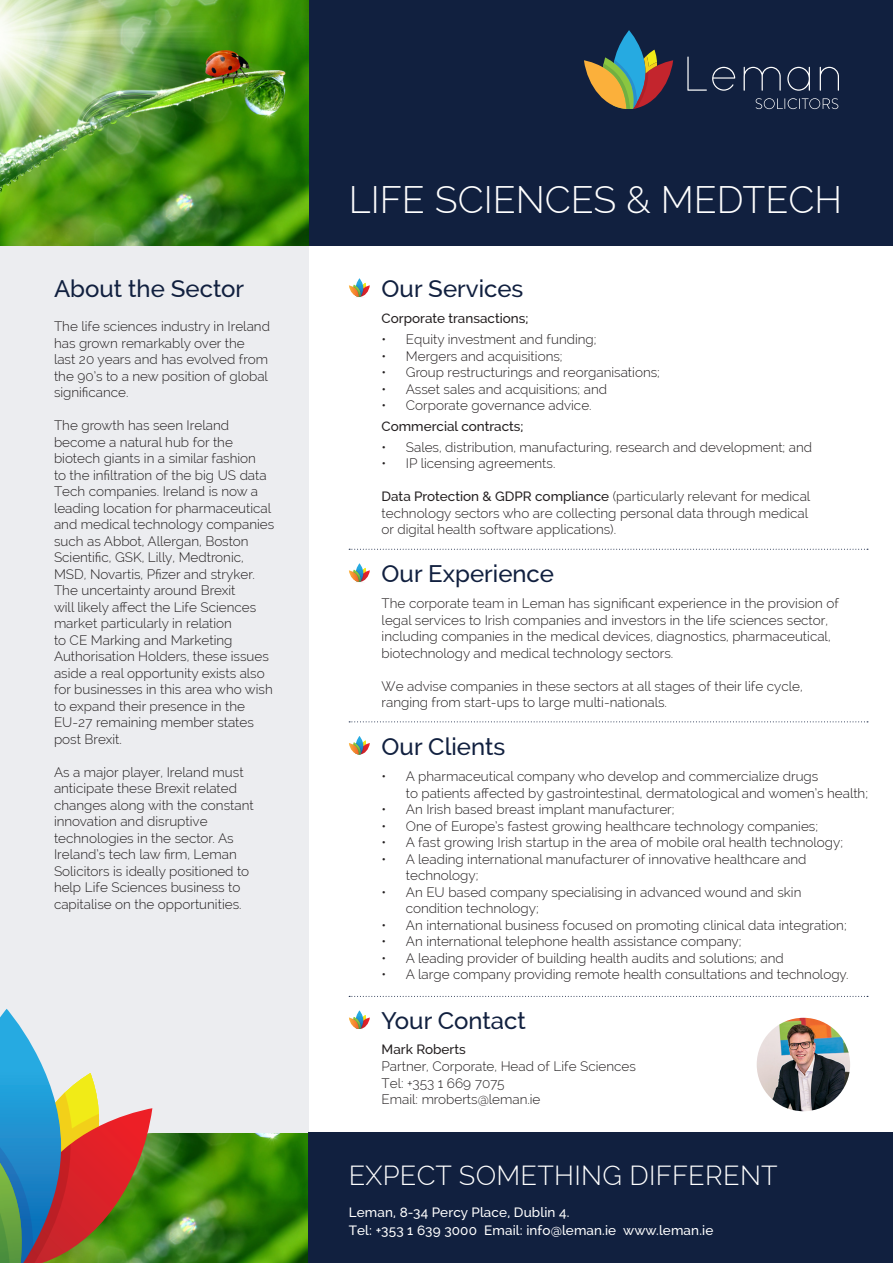
<style>
.page{position:relative;width:893px;height:1263px;background:#fff}
.page>*{position:absolute;margin:0;border:0;box-sizing:border-box;transform-origin:0 0}
.t1{font:300 37.5px "Raleway";color:#fff}
.t2{font:300 27px "Raleway";letter-spacing:.01em;color:#fff}
.t3{font:500 24px "Raleway";color:#11203f}
.t4{font:300 13.5px/16.5px "Raleway";color:#231f20}
.t5{font:500 13.5px "Raleway";letter-spacing:.01em;color:#fff}
.t6{font:500 13.5px "Raleway";color:#231f20}
.s1{font-weight:500}
</style>
<div class="page">
<img style="left:152px;top:1132px;width:156px;height:131px">
<div style="left:308px;top:0;width:585px;height:246px;background:#11203f"></div>
<div style="left:0;top:238px;width:308px;height:894px;background:#ecedf0"></div>
<img style="left:0;top:0;width:308px;height:246px">
<div style="left:308px;top:1132px;width:585px;height:131px;background:#11203f"></div>
<svg style="left:349px;top:278px;width:21px;height:19px"></svg>
<svg style="left:349px;top:549px;width:519px;height:1px"></svg>
<svg style="left:349px;top:721px;width:519px;height:1px"></svg>
<svg style="left:349px;top:996px;width:519px;height:1px"></svg>
<svg style="left:349px;top:563px;width:21px;height:19px"></svg>
<svg style="left:349px;top:736px;width:21px;height:19px"></svg>
<svg style="left:349px;top:1010px;width:21px;height:19px"></svg>
<img style="left:757px;top:1018px;width:93px;height:93px;border-radius:47px">
<svg style="left:0;top:1009px;width:152px;height:254px"></svg>
<svg style="left:584px;top:30px;width:89px;height:79px"></svg>
<svg style="left:687px;top:57px;width:48px;height:34px"></svg>
<svg style="left:744px;top:67px;width:37px;height:24px"></svg>
<svg style="left:787px;top:67px;width:23px;height:24px"></svg>
<svg style="left:820px;top:67px;width:19px;height:24px"></svg>
<svg style="left:756px;top:98px;width:82px;height:11px"></svg>
<p class="t3" style="left:54px;top:274px;width:192px">About the Sector</p>
<p class="t4" style="left:54px;top:318px;width:217px">The life sciences industry in Ireland has grown remarkably over the<br>last 20 years and has evolved from the 90’s to a new position of global significance.</p>
<p class="t4" style="left:54px;top:417px;width:222px">The growth has seen Ireland become a natural hub for the biotech giants in a similar fashion<br>to the infiltration of the big US data Tech companies. Ireland is now a leading location for pharmaceutical and medical technology companies such as Abbot, Allergan, Boston Scientific, GSK, Lilly, Medtronic, MSD, Novartis, Pfizer and stryker.</p>
<p class="t4" style="left:54px;top:582px;width:220px">The uncertainty around Brexit<br>will likely affect the Life Sciences market particularly in relation<br>to CE Marking and Marketing<br>Authorisation Holders, these issues aside a real opportunity exists also for businesses in this area who wish to expand their presence in the<br>EU-27 remaining member states post Brexit.</p>
<p class="t4" style="left:54px;top:764px;width:201px">As a major player, Ireland must anticipate these Brexit related changes along with the constant innovation and disruptive technologies in the sector. As<br>Ireland’s tech law firm, Leman<br>Solicitors is ideally positioned to help Life Sciences business to capitalise on the opportunities.</p>
<p class="t1" style="left:349px;top:177px;width:495px">LIFE SCIENCES &amp; MEDTECH</p>
<p class="t3" style="left:382px;top:274px;width:143px">Our Services</p>
<p class="t6" style="left:382px;top:311px;width:148px">Corporate transactions;</p>
<p class="t4" style="left:382px;top:331px;width:216px">• Equity investment and funding;</p>
<p class="t4" style="left:382px;top:348px;width:182px">• Mergers and acquisitions;</p>
<p class="t4" style="left:382px;top:364px;width:280px">• Group restructurings and reorganisations;</p>
<p class="t4" style="left:382px;top:381px;width:227px">• Asset sales and acquisitions; and</p>
<p class="t4" style="left:382px;top:397px;width:212px">• Corporate governance advice.</p>
<p class="t6" style="left:382px;top:418px;width:143px">Commercial contracts;</p>
<p class="t4" style="left:382px;top:439px;width:432px">• Sales, distribution, manufacturing, research and development; and</p>
<p class="t4" style="left:382px;top:455px;width:175px">• IP licensing agreements.</p>
<p class="t4" style="left:382px;top:488px;width:430px"><span class="s1">Data Protection &amp; GDPR compliance</span> (particularly relevant for medical technology sectors who are collecting personal data through medical or digital health software applications).</p>
<p class="t3" style="left:382px;top:560px;width:174px">Our Experience</p>
<p class="t4" style="left:382px;top:595px;width:459px">The corporate team in Leman has significant experience in the provision of legal services to Irish companies and investors in the life sciences sector, including companies in the medical devices, diagnostics, pharmaceutical, biotechnology and medical technology sectors.</p>
<p class="t4" style="left:382px;top:678px;width:423px">We advise companies in these sectors at all stages of their life cycle, ranging from start-ups to large multi-nationals.</p>
<p class="t3" style="left:382px;top:732px;width:125px">Our Clients</p>
<p class="t4" style="left:406px;top:768px;width:464px;text-indent:-24px">• A pharmaceutical company who develop and commercialize drugs<br>to patients affected by gastrointestinal, dermatological and women’s health;</p>
<p class="t4" style="left:382px;top:801px;width:294px">• An Irish based breast implant manufacturer;</p>
<p class="t4" style="left:382px;top:818px;width:438px">• One of Europe’s fastest growing healthcare technology companies;</p>
<p class="t4" style="left:382px;top:834px;width:463px">• A fast growing Irish startup in the area of mobile oral health technology;</p>
<p class="t4" style="left:406px;top:851px;width:402px;text-indent:-24px">• A leading international manufacturer of innovative healthcare and technology;</p>
<p class="t4" style="left:406px;top:884px;width:397px;text-indent:-24px">• An EU based company specialising in advanced wound and skin condition technology;</p>
<p class="t4" style="left:382px;top:917px;width:467px">• An international business focused on promoting clinical data integration;</p>
<p class="t4" style="left:382px;top:933px;width:361px">• An international telephone health assistance company;</p>
<p class="t4" style="left:382px;top:950px;width:404px">• A leading provider of building health audits and solutions; and</p>
<p class="t4" style="left:382px;top:966px;width:468px">• A large company providing remote health consultations and technology.</p>
<p class="t3" style="left:382px;top:1007px;width:146px">Your Contact</p>
<p class="t6" style="left:382px;top:1042px;width:86px">Mark Roberts</p>
<p class="t4" style="left:382px;top:1058px;width:256px">Partner, Corporate, Head of Life Sciences</p>
<p class="t4" style="left:382px;top:1074px;width:125px">Tel: +353 1 669 7075</p>
<p class="t4" style="left:382px;top:1091px;width:160px">Email: mroberts@leman.ie</p>
<p class="t2" style="left:349px;top:1160px;width:431px">EXPECT SOMETHING DIFFERENT</p>
<p class="t5" style="left:349px;top:1204px;width:222px">Leman, 8-34 Percy Place, Dublin 4.</p>
<p class="t5" style="left:349px;top:1222px;width:366px">Tel: +353 1 639 3000 Email: info@leman.ie www.leman.ie</p>
</div>
